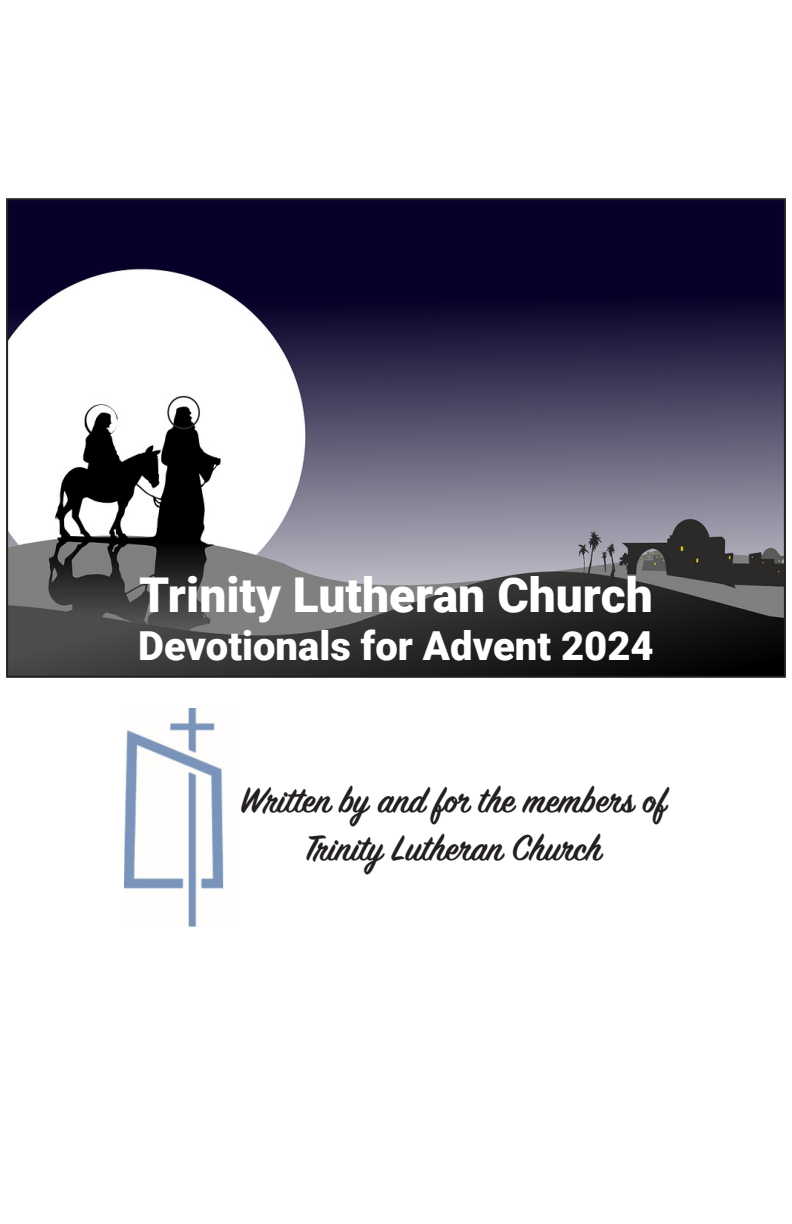
<style>
.page{position:relative;width:792px;height:1224px;background:#fff}
.page>*{position:absolute;margin:0;border:0;box-sizing:border-box;transform-origin:0 0}
.t1{font:900 48px "Roboto";color:#fff}
.t2{font:600 40px "Sign Painter House Script";color:#231f20}
.t3{font:900 40px "Roboto";color:#fff}
</style>
<div class="page">
<img style="left:9px;top:201px;width:774px;height:474px">
<div style="left:6px;top:198px;width:780px;height:480px;border:2px solid #231f20"></div>
<img style="left:124px;top:708px;width:101px;height:218px">
<p class="t1" style="left:139px;top:561px;width:515px">Trinity Lutheran Church</p>
<p class="t3" style="left:138px;top:618px;width:517px">Devotionals for Advent 2024</p>
<p class="t2" style="left:240px;top:776px;width:428px">Written by and for the members of</p>
<p class="t2" style="left:305px;top:824px;width:298px">Trinity Lutheran Church</p>
</div>
